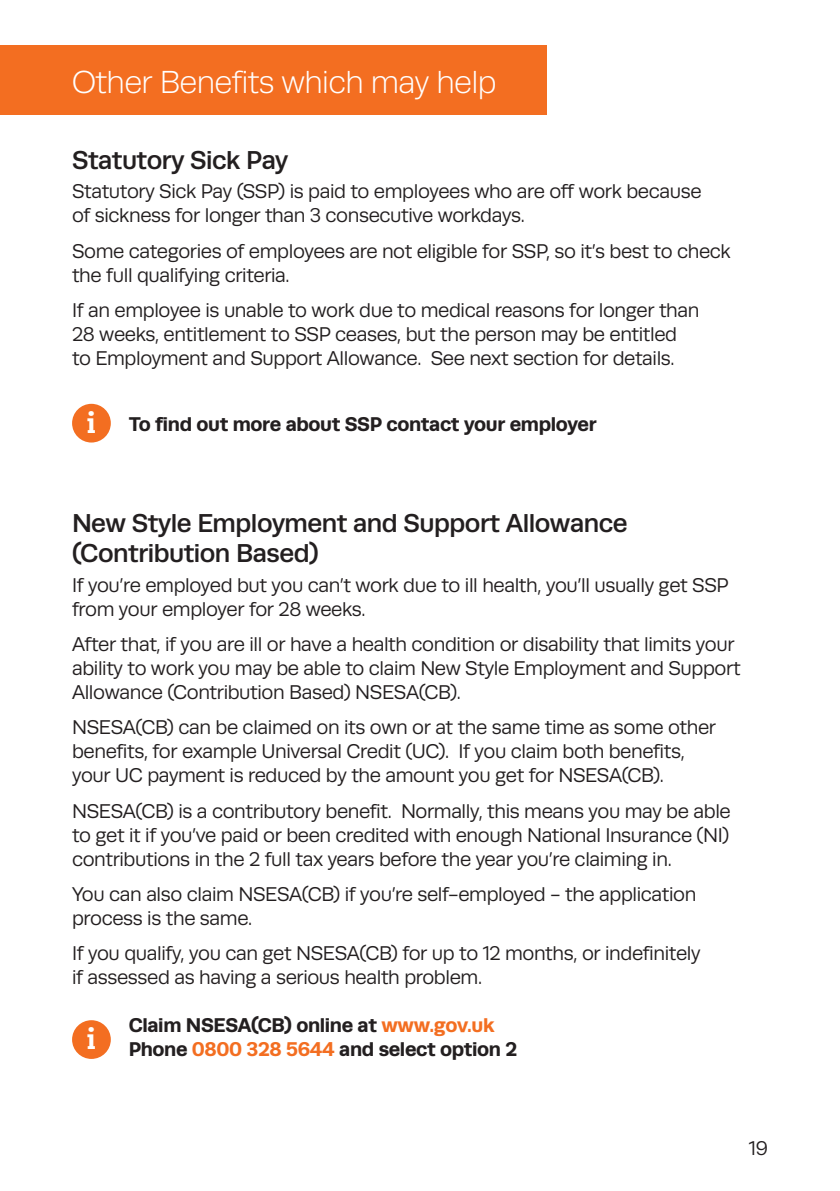
<style>
.page{position:relative;width:840px;height:1191px;background:#fff}
.page>*{position:absolute;margin:0;border:0;box-sizing:border-box;transform-origin:0 0}
.t1{font:300 32px "Runda";letter-spacing:-.02em;color:#fff}
.t2{font:800 28px "Caecilia LT Pro 85";color:#fff}
.t3{font:500 26px/30px "Runda";letter-spacing:-.02em;color:#231f20}
.t4{font:20px/24px "Runda";letter-spacing:-.02em;color:#231f20}
.t5{font:700 20px/24px "Runda";letter-spacing:-.02em;color:#231f20}
.s1{color:#f36e21}
</style>
<div class="page">
<div style="left:72px;top:404px;width:39px;height:38px;background:#f36e21;border-radius:50%"></div>
<div style="left:72px;top:1020px;width:39px;height:39px;background:#f36e21;border-radius:50%"></div>
<div style="left:0;top:45px;width:546px;height:70px;background:#f36e21"></div>
<p class="t1" style="left:72px;top:64px;width:426px">Other Benefits which may help</p>
<p class="t3" style="left:72px;top:145px;width:218px">Statutory Sick Pay</p>
<p class="t4" style="left:72px;top:180px;width:630px">Statutory Sick Pay (SSP) is paid to employees who are off work because of sickness for longer than 3 consecutive workdays.</p>
<p class="t4" style="left:72px;top:239px;width:660px">Some categories of employees are not eligible for SSP, so it’s best to check the full qualifying criteria.</p>
<p class="t4" style="left:72px;top:298px;width:628px">If an employee is unable to work due to medical reasons for longer than<br>28 weeks, entitlement to SSP ceases, but the person may be entitled to Employment and Support Allowance. See next section for details.</p>
<p class="t2" style="left:87px;top:403px;width:11px">i</p>
<p class="t5" style="left:129px;top:411px;width:469px">To find out more about SSP contact your employer</p>
<p class="t3" style="left:72px;top:508px;width:556px">New Style Employment and Support Allowance (Contribution Based)</p>
<p class="t4" style="left:72px;top:573px;width:657px">If you’re employed but you can’t work due to ill health, you’ll usually get SSP from your employer for 28 weeks.</p>
<p class="t4" style="left:72px;top:632px;width:669px">After that, if you are ill or have a health condition or disability that limits your ability to work you may be able to claim New Style Employment and Support<br>Allowance (Contribution Based) NSESA(CB).</p>
<p class="t4" style="left:72px;top:715px;width:645px">NSESA(CB) can be claimed on its own or at the same time as some other benefits, for example Universal Credit (UC). If you claim both benefits, your UC payment is reduced by the amount you get for NSESA(CB).</p>
<p class="t4" style="left:72px;top:799px;width:660px;text-align:justify">NSESA(CB) is a contributory benefit. Normally, this means you may be able to get it if you’ve paid or been credited with enough National Insurance (NI) contributions in the 2 full tax years before the year you’re claiming in.</p>
<p class="t4" style="left:72px;top:882px;width:625px">You can also claim NSESA(CB) if you’re self-employed - the application process is the same.</p>
<p class="t4" style="left:72px;top:941px;width:629px">If you qualify, you can get NSESA(CB) for up to 12 months, or indefinitely if assessed as having a serious health problem.</p>
<p class="t5" style="left:129px;top:1013px;width:390px">Claim NSESA(CB) online at <span class="s1">www.gov.uk<br></span>Phone <span class="s1">0800 328 5644</span> and select option 2</p>
<p class="t2" style="left:87px;top:1019px;width:11px">i</p>
<p class="t4" style="left:748px;top:1136px;width:20px">19</p>
</div>
